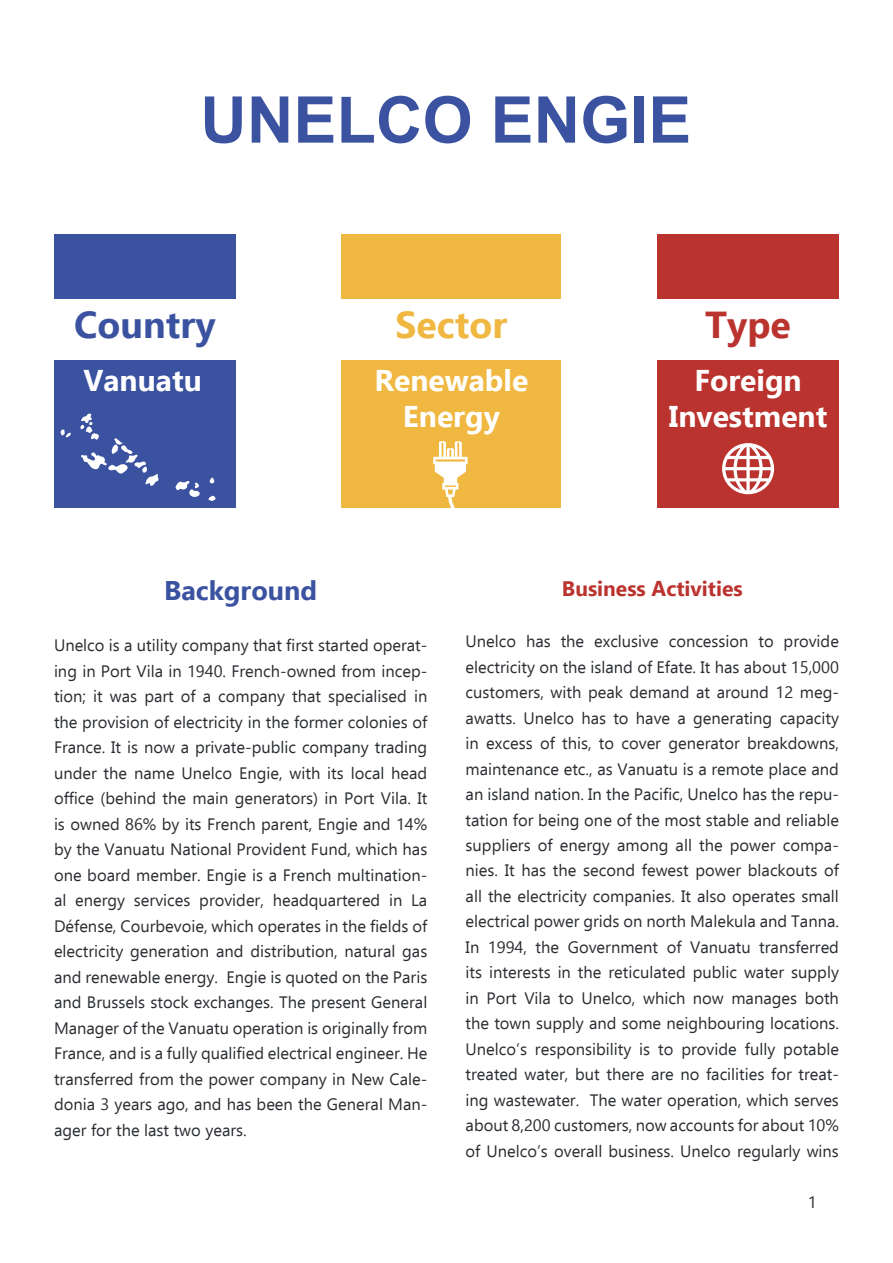
<style>
.page{position:relative;width:893px;height:1263px;background:#fff}
.page>*{position:absolute;margin:0;border:0;box-sizing:border-box;transform-origin:0 0}
.t1{font:700 64.5px "Arial";color:#3a52a0}
.t2{font:700 37.5px "Ebrima";color:#3a52a0}
.t3{font:700 37.5px "Ebrima";color:#f0b741}
.t4{font:700 37.5px "Ebrima";color:#bb332f}
.t5{font:700 30px/36px "Ebrima";color:#fff;text-align:center}
.t6{font:700 27px "Ebrima";color:#3a52a0}
.t7{font:700 21px "Ebrima";color:#bb332f}
.t8{font:16.5px/25.5px "Ebrima";color:#2a2d31;text-align:justify}
</style>
<div class="page">
<div style="left:657px;top:234px;width:182px;height:65px;background:#bb332f"></div>
<div style="left:657px;top:360px;width:182px;height:148px;background:#bb332f"></div>
<div style="left:54px;top:234px;width:182px;height:65px;background:#3a52a0"></div>
<div style="left:54px;top:360px;width:182px;height:148px;background:#3a52a0"></div>
<div style="left:342px;top:234px;width:219px;height:65px;background:#f0b741"></div>
<div style="left:342px;top:360px;width:219px;height:148px;background:#f0b741"></div>
<svg style="left:722px;top:443px;width:52px;height:51px"></svg>
<svg style="left:208px;top:495px;width:8px;height:6px"></svg>
<svg style="left:210px;top:477px;width:4px;height:6px"></svg>
<svg style="left:176px;top:481px;width:24px;height:16px"></svg>
<svg style="left:80px;top:413px;width:79px;height:73px"></svg>
<svg style="left:60px;top:429px;width:11px;height:8px"></svg>
<svg style="left:433px;top:441px;width:35px;height:67px"></svg>
<h1 class="t1" style="left:200px;top:75px;width:492px">UNELCO ENGIE</h1>
<h2 class="t2" style="left:74px;top:297px;width:143px">Country</h2>
<h2 class="t3" style="left:396px;top:297px;width:113px">Sector</h2>
<h3 class="t5" style="left:83px;top:361px;width:120px">Vanuatu</h3>
<h3 class="t5" style="left:375px;top:361px;width:155px">Renewable<br>Energy</h3>
<h2 class="t4" style="left:705px;top:297px;width:87px">Type</h2>
<h3 class="t5" style="left:669px;top:361px;width:160px">Foreign<br>Investment</h3>
<h3 class="t6" style="left:164px;top:571px;width:155px">Background</h3>
<p class="t8" style="left:54px;top:632px;width:375px">Unelco is a utility company that first started operat&shy;ing in Port Vila in 1940. French-owned from incep&shy;tion; it was part of a company that specialised in the provision of electricity in the former colonies of France. It is now a private-public company trading under the name Unelco Engie, with its local head office (behind the main generators) in Port Vila. It is owned 86% by its French parent, Engie and 14% by the Vanuatu National Provident Fund, which has one board member. Engie is a French multination&shy;al energy services provider, headquartered in La Défense, Courbevoie, which operates in the fields of electricity generation and distribution, natural gas and renewable energy. Engie is quoted on the Paris and Brussels stock exchanges. The present General Manager of the Vanuatu operation is originally from France, and is a fully qualified electrical engineer. He transferred from the power company in New Cale&shy;donia 3 years ago, and has been the General Man&shy;ager for the last two years.</p>
<p class="t7" style="left:562px;top:573px;width:182px">Business Activities</p>
<p class="t8" style="left:466px;top:628px;width:375px">Unelco has the exclusive concession to provide electricity on the island of Efate. It has about 15,000 customers, with peak demand at around 12 meg&shy;awatts. Unelco has to have a generating capacity in excess of this, to cover generator breakdowns, maintenance etc., as Vanuatu is a remote place and an island nation. In the Pacific, Unelco has the repu&shy;tation for being one of the most stable and reliable suppliers of energy among all the power compa&shy;nies. It has the second fewest power blackouts of all the electricity companies. It also operates small electrical power grids on north Malekula and Tanna.<br>In 1994, the Government of Vanuatu transferred its interests in the reticulated public water supply in Port Vila to Unelco, which now manages both the town supply and some neighbouring locations.<br>Unelco’s responsibility is to provide fully potable treated water, but there are no facilities for treat&shy;ing wastewater. The water operation, which serves about 8,200 customers, now accounts for about 10% of Unelco’s overall business. Unelco regularly wins</p>
<p class="t8" style="left:808px;top:1189px;width:10px">1</p>
</div>
